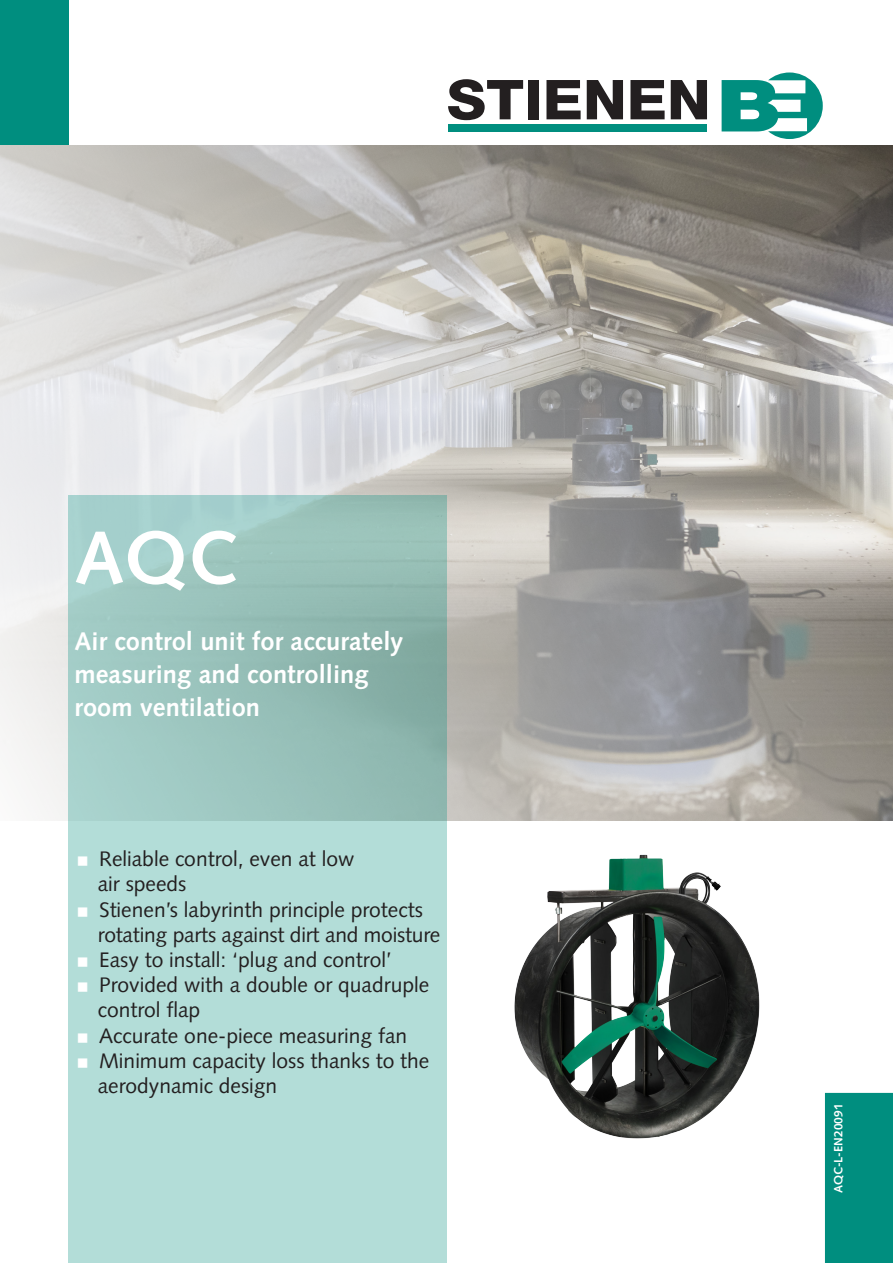
<style>
.page{position:relative;width:893px;height:1263px;background:#fff}
.page>*{position:absolute;margin:0;border:0;box-sizing:border-box;transform-origin:0 0}
.Heading_intro{font:700 75px "Syntax LT Std";color:#fff}
.Heading_vk_groen{font:700 25.5px "Syntax LT Std";letter-spacing:.005em;color:#fff}
.Bullits_vk{font:21px "Syntax LT Std";color:#231f20}
.Heading_intro-2{font:700 12px "Syntax LT Std";color:#fff}
</style>
<div class="page">
<div style="left:0;top:0;width:68px;height:145px;background:#008e7f"></div>
<svg style="left:448px;top:79px;width:75px;height:41px"></svg>
<div style="left:528px;top:80px;width:11px;height:39px;background:#231f20"></div>
<svg style="left:546px;top:80px;width:35px;height:39px"></svg>
<svg style="left:587px;top:80px;width:36px;height:39px"></svg>
<svg style="left:630px;top:80px;width:35px;height:39px"></svg>
<svg style="left:671px;top:80px;width:36px;height:39px"></svg>
<svg style="left:722px;top:72px;width:101px;height:67px"></svg>
<div style="left:449px;top:124px;width:258px;height:7px;background:#008e7f"></div>
<div style="left:825px;top:1093px;width:68px;height:170px;background:#008e7f"></div>
<img style="left:0;top:145px;width:893px;height:676px">
<img style="left:514px;top:854px;width:246px;height:285px">
<svg style="left:68px;top:495px;width:378px;height:768px;background:#a8d1cc"></svg>
<svg style="left:78px;top:856px;width:9px;height:10px"></svg>
<svg style="left:78px;top:907px;width:9px;height:9px"></svg>
<svg style="left:78px;top:957px;width:9px;height:10px"></svg>
<svg style="left:78px;top:982px;width:9px;height:10px"></svg>
<svg style="left:78px;top:1033px;width:9px;height:9px"></svg>
<svg style="left:78px;top:1058px;width:9px;height:9px"></svg>
<p class="Heading_intro" style="left:74px;top:515px;width:164px">AQC</p>
<p class="Heading_vk_groen" style="left:74px;top:626px;width:330px">Air control unit for accurately</p>
<p class="Heading_vk_groen" style="left:74px;top:659px;width:296px">measuring and controlling</p>
<p class="Heading_vk_groen" style="left:74px;top:692px;width:187px">room ventilation</p>
<p class="Bullits_vk" style="left:99px;top:846px;width:257px">Reliable control, even at low</p>
<p class="Bullits_vk" style="left:98px;top:872px;width:90px">air speeds</p>
<p class="Bullits_vk" style="left:99px;top:897px;width:325px">Stienen’s labyrinth principle protects</p>
<p class="Bullits_vk" style="left:98px;top:922px;width:344px">rotating parts against dirt and moisture</p>
<p class="Bullits_vk" style="left:99px;top:947px;width:294px">Easy to install: ‘plug and control’</p>
<p class="Bullits_vk" style="left:99px;top:972px;width:332px">Provided with a double or quadruple</p>
<p class="Bullits_vk" style="left:98px;top:998px;width:104px">control flap</p>
<p class="Bullits_vk" style="left:99px;top:1023px;width:310px">Accurate one-piece measuring fan</p>
<p class="Bullits_vk" style="left:99px;top:1048px;width:332px">Minimum capacity loss thanks to the</p>
<p class="Bullits_vk" style="left:98px;top:1073px;width:181px">aerodynamic design</p>
<p class="Heading_intro-2" style="left:831px;top:1193px;width:91px;rotate:-90deg">AQC-L-EN20091</p>
</div>
